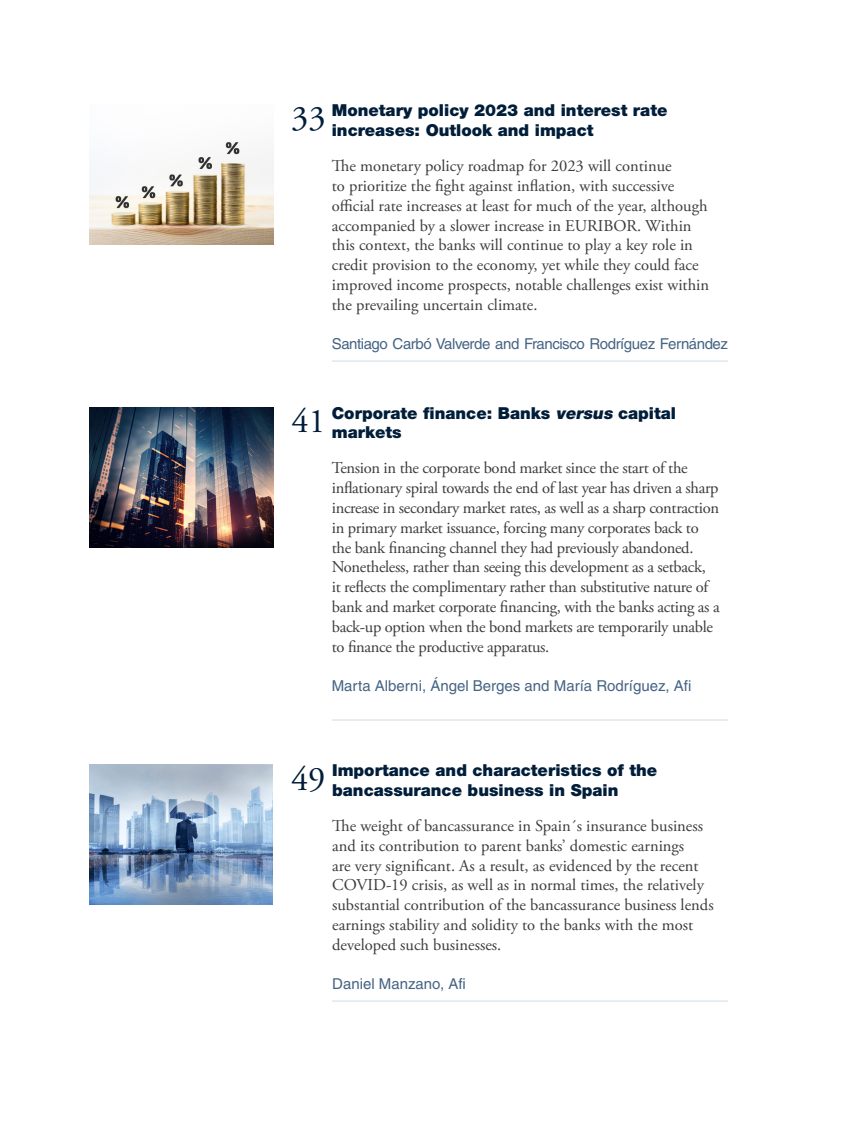
<style>
.page{position:relative;width:851px;height:1127px;background:#fff}
.page>*{position:absolute;margin:0;border:0;box-sizing:border-box;transform-origin:0 0}
.t1{font:34.5px "Adobe Garamond Pro";color:#001d39}
.t2{font:16.5px/19.8px "Adobe Garamond Pro";color:#3c3c3b}
.t3{font:16.5px/19.8px "Adobe Garamond Pro";letter-spacing:-.02em;color:#3c3c3b}
.t4{font:900 16.5px/19.8px "Helvetica Neue";color:#001d39}
.t5{font:15px "Helvetica";color:#456484}
.t6{font:15px "Helvetica";letter-spacing:-.03em;color:#456484}
.s1{font-style:italic}
</style>
<div class="page">
<img style="left:89px;top:764px;width:184px;height:141px">
<hr style="left:332px;top:1000px;width:396px;height:2px;background:#dce5ec">
<img style="left:90px;top:407px;width:183px;height:140px">
<hr style="left:332px;top:719px;width:396px;height:2px;background:#dce5ec">
<img style="left:89px;top:142px;width:184px;height:103px">
<hr style="left:332px;top:360px;width:396px;height:2px;background:#dce5ec">
<h1 class="t1" style="left:291px;top:97px;width:36px">33</h1>
<p class="t4" style="left:332px;top:100px;width:337px">Monetary policy 2023 and interest rate increases: Outlook and impact</p>
<p class="t2" style="left:332px;top:157px;width:379px">The monetary policy roadmap for 2023 will continue<br>to prioritize the fight against inflation, with successive official rate increases at least for much of the year, although accompanied by a slower increase in EURIBOR. Within this context, the banks will continue to play a key role in credit provision to the economy, yet while they could face improved income prospects, notable challenges exist within the prevailing uncertain climate.</p>
<p class="t6" style="left:332px;top:335px;width:397px">Santiago Carbó Valverde and Francisco Rodríguez Fernández</p>
<h1 class="t1" style="left:291px;top:400px;width:36px">41</h1>
<p class="t4" style="left:332px;top:403px;width:346px">Corporate finance: Banks <span class="s1">versus</span> capital markets</p>
<p class="t3" style="left:332px;top:459px;width:389px">Tension in the corporate bond market since the start of the inflationary spiral towards the end of last year has driven a sharp increase in secondary market rates, as well as a sharp contraction in primary market issuance, forcing many corporates back to the bank financing channel they had previously abandoned.<br>Nonetheless, rather than seeing this development as a setback,<br>it reflects the complimentary rather than substitutive nature of bank and market corporate financing, with the banks acting as a back-up option when the bond markets are temporarily unable to finance the productive apparatus.</p>
<p class="t5" style="left:332px;top:677px;width:361px">Marta Alberni, Ángel Berges and María Rodríguez, Afi</p>
<h1 class="t1" style="left:291px;top:758px;width:36px">49</h1>
<p class="t4" style="left:332px;top:760px;width:326px">Importance and characteristics of the bancassurance business in Spain</p>
<p class="t2" style="left:332px;top:816px;width:383px">The weight of bancassurance in Spain´s insurance business and its contribution to parent banks’ domestic earnings<br>are very significant. As a result, as evidenced by the recent COVID-19 crisis, as well as in normal times, the relatively substantial contribution of the bancassurance business lends earnings stability and solidity to the banks with the most developed such businesses.</p>
<p class="t5" style="left:332px;top:975px;width:135px">Daniel Manzano, Afi</p>
</div>
